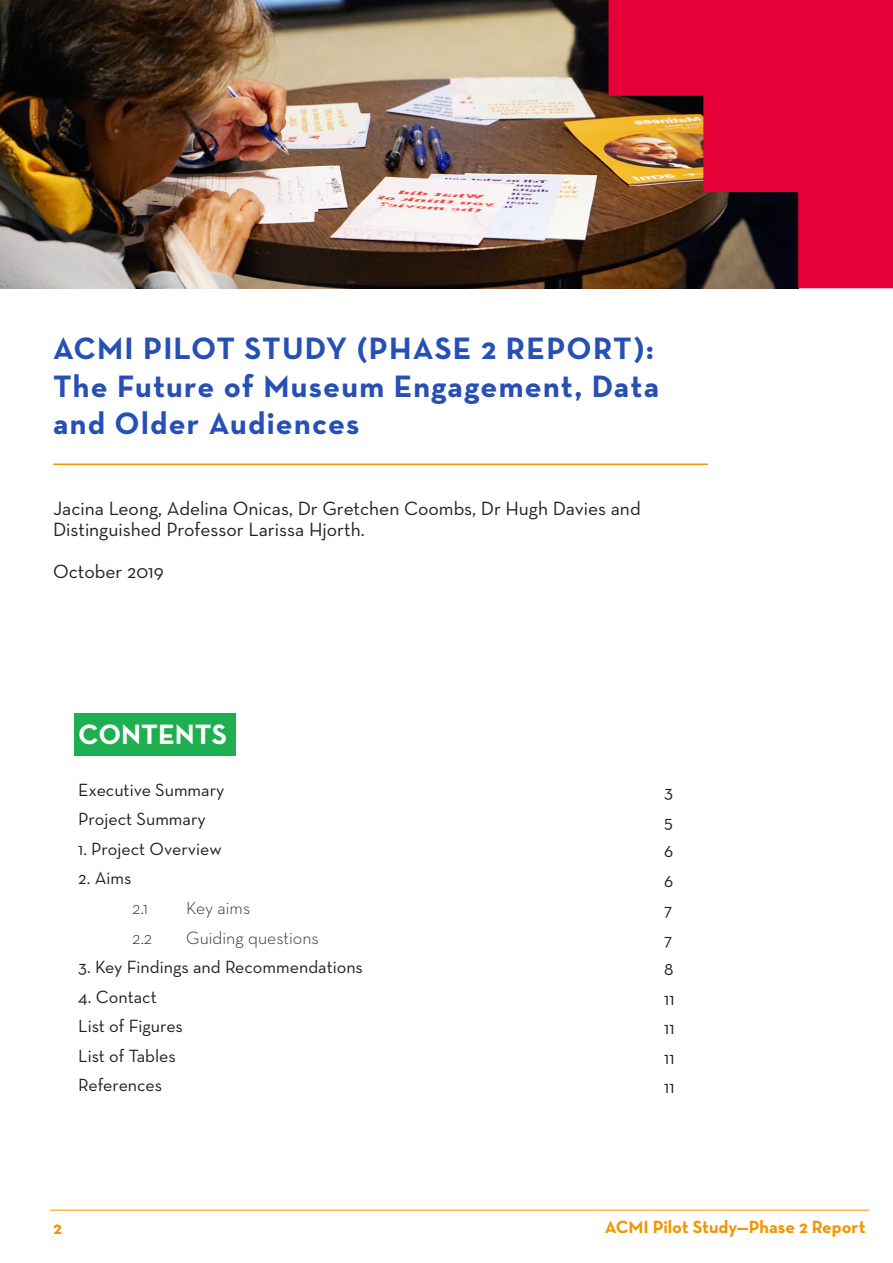
<style>
.page{position:relative;width:893px;height:1263px;background:#fff}
.page>*{position:absolute;margin:0;border:0;box-sizing:border-box;transform-origin:0 0}
.t1{font:700 31.5px/37.8px "Neutra Text";letter-spacing:.04em;color:#2750b4}
.t2{font:700 28.5px "Neutra Text";color:#fff}
.t3{font:19.5px/21px "Neutra Text";color:#231f20}
.t4{font:18px "Neutra Text";color:#231f20}
.t5{font:300 18px "Neutra Text";color:#231f20}
.t6{font:700 18px "Neutra Text";color:#f49600}
</style>
<div class="page">
<hr style="left:50px;top:1210px;width:819px;height:1px;background:#f49600">
<img style="left:0;top:0;width:609px;height:288px">
<div style="left:74px;top:713px;width:162px;height:43px;background:#1eaf51"></div>
<hr style="left:53px;top:463px;width:655px;height:2px;background:#f49600">
<svg style="left:609px;top:0;width:284px;height:288px;fill:#e60038"></svg>
<p class="t1" style="left:53px;top:328px;width:608px">ACMI PILOT STUDY (PHASE 2 REPORT):<br>The Future of Museum Engagement, Data and Older Audiences</p>
<p class="t3" style="left:53px;top:498px;width:589px">Jacina Leong, Adelina Onicas, Dr Gretchen Coombs, Dr Hugh Davies and<br>Distinguished Professor Larissa Hjorth.</p>
<p class="t3" style="left:53px;top:561px;width:112px">October 2019</p>
<p class="t2" style="left:78px;top:716px;width:150px">CONTENTS</p>
<p class="t4" style="left:78px;top:779px;width:148px">Executive Summary</p>
<p class="t4" style="left:78px;top:808px;width:129px">Project Summary</p>
<p class="t4" style="left:78px;top:838px;width:145px">1. Project Overview</p>
<p class="t4" style="left:78px;top:867px;width:55px">2. Aims</p>
<p class="t5" style="left:132px;top:897px;width:17px">2.1</p>
<p class="t5" style="left:186px;top:897px;width:65px">Key aims</p>
<p class="t5" style="left:132px;top:926px;width:22px">2.2</p>
<p class="t5" style="left:186px;top:926px;width:134px">Guiding questions</p>
<p class="t4" style="left:78px;top:956px;width:286px">3. Key Findings and Recommendations</p>
<p class="t4" style="left:78px;top:985px;width:80px">4. Contact</p>
<p class="t4" style="left:78px;top:1015px;width:106px">List of Figures</p>
<p class="t4" style="left:78px;top:1044px;width:99px">List of Tables</p>
<p class="t4" style="left:78px;top:1074px;width:85px">References</p>
<p class="t4" style="left:664px;top:781px;width:10px">3</p>
<p class="t4" style="left:664px;top:810px;width:10px">5</p>
<p class="t4" style="left:664px;top:840px;width:11px">6</p>
<p class="t4" style="left:664px;top:869px;width:11px">6</p>
<p class="t4" style="left:664px;top:899px;width:10px">7</p>
<p class="t4" style="left:664px;top:928px;width:10px">7</p>
<p class="t4" style="left:664px;top:958px;width:11px">8</p>
<p class="t4" style="left:664px;top:987px;width:12px">11</p>
<p class="t4" style="left:664px;top:1017px;width:12px">11</p>
<p class="t4" style="left:664px;top:1046px;width:12px">11</p>
<p class="t4" style="left:664px;top:1076px;width:12px">11</p>
<p class="t6" style="left:53px;top:1217px;width:10px">2</p>
<p class="t6" style="left:605px;top:1216px;width:262px">ACMI Pilot Study—Phase 2 Report</p>
</div>
